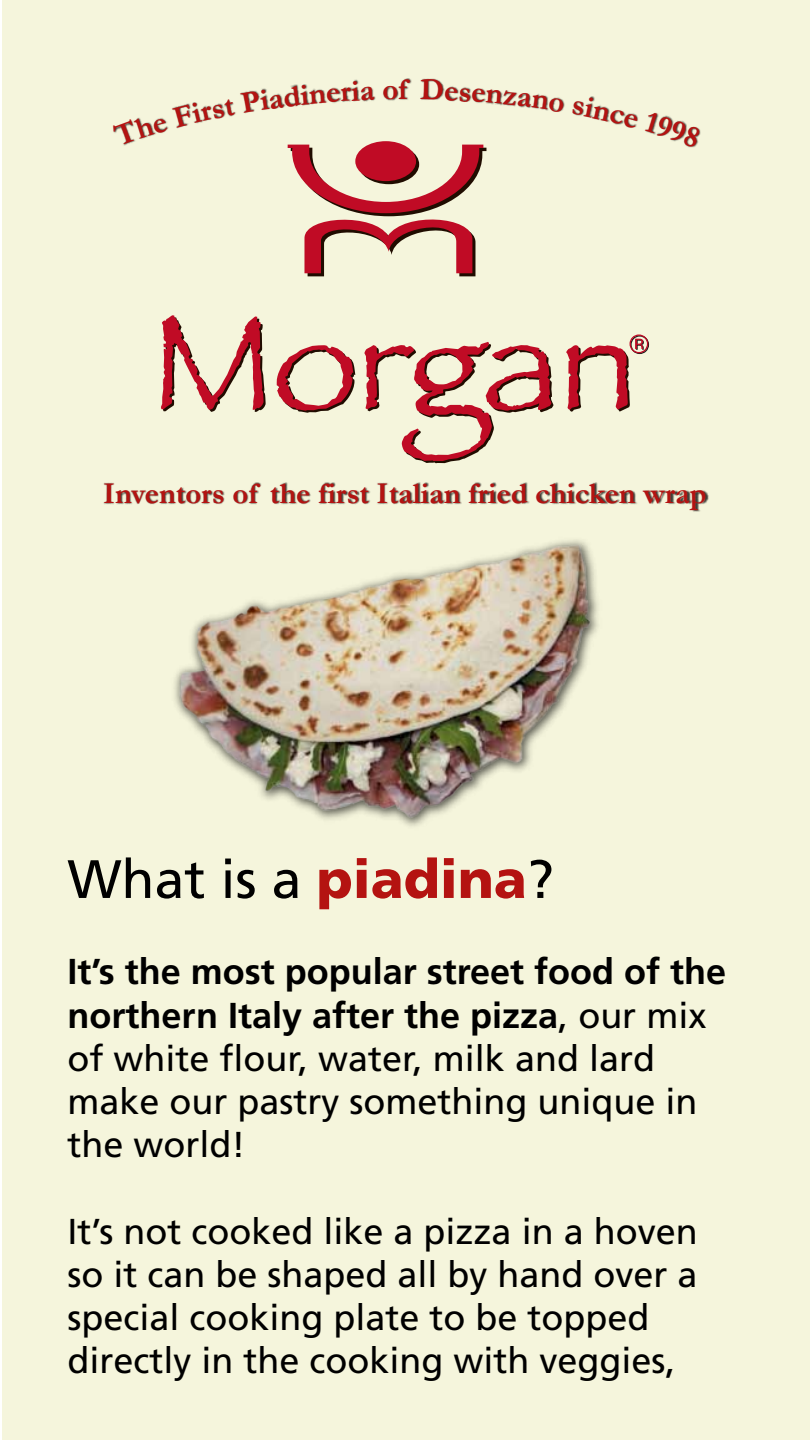
<style>
.page{position:relative;width:810px;height:1440px;background:#fff}
.page>*{position:absolute;margin:0;border:0;box-sizing:border-box;transform-origin:0 0}
.t1{font:54px "Frutiger";color:#000}
.t2{font:36px/43.2px "Frutiger";color:#000}
.t3{font:700 30.75px "Garamond";color:#b41311}
.t4{font:700 30.45px "Garamond";color:#b41311}
.s1{font-weight:900;color:#b41311}
.s2{font-weight:700}
</style>
<div class="page">
<div style="left:3px;top:0;width:807px;height:1440px;background:#f5f5dc"></div>
<img style="left:103px;top:482px;width:606px;height:30px">
<img style="left:142px;top:463px;width:526px;height:363px">
<svg style="left:161px;top:315px;width:105px;height:97px"></svg>
<svg style="left:277px;top:345px;width:78px;height:68px"></svg>
<svg style="left:364px;top:342px;width:190px;height:121px"></svg>
<svg style="left:566px;top:334px;width:83px;height:78px"></svg>
<svg style="left:113px;top:79px;width:451px;height:197px"></svg>
<svg style="left:572px;top:96px;width:66px;height:32px"></svg>
<svg style="left:645px;top:112px;width:56px;height:36px"></svg>
<p class="t3" style="left:398px;top:71px;width:11px">f</p>
<p class="t4" style="left:103px;top:475px;width:605px">Inventors of the first Italian fried chicken wrap</p>
<h1 class="t1" style="left:68px;top:847px;width:488px">What is a <span class="s1">piadina</span>?</h1>
<p class="t2" style="left:68px;top:950px;width:660px"><span class="s2">It’s the most popular street food of the northern Italy after the pizza</span>, our mix of white flour, water, milk and lard make our pastry something unique in the world!</p>
<p class="t2" style="left:68px;top:1209px;width:632px">It’s not cooked like a pizza in a hoven so it can be shaped all by hand over a special cooking plate to be topped directly in the cooking with veggies,</p>
</div>
